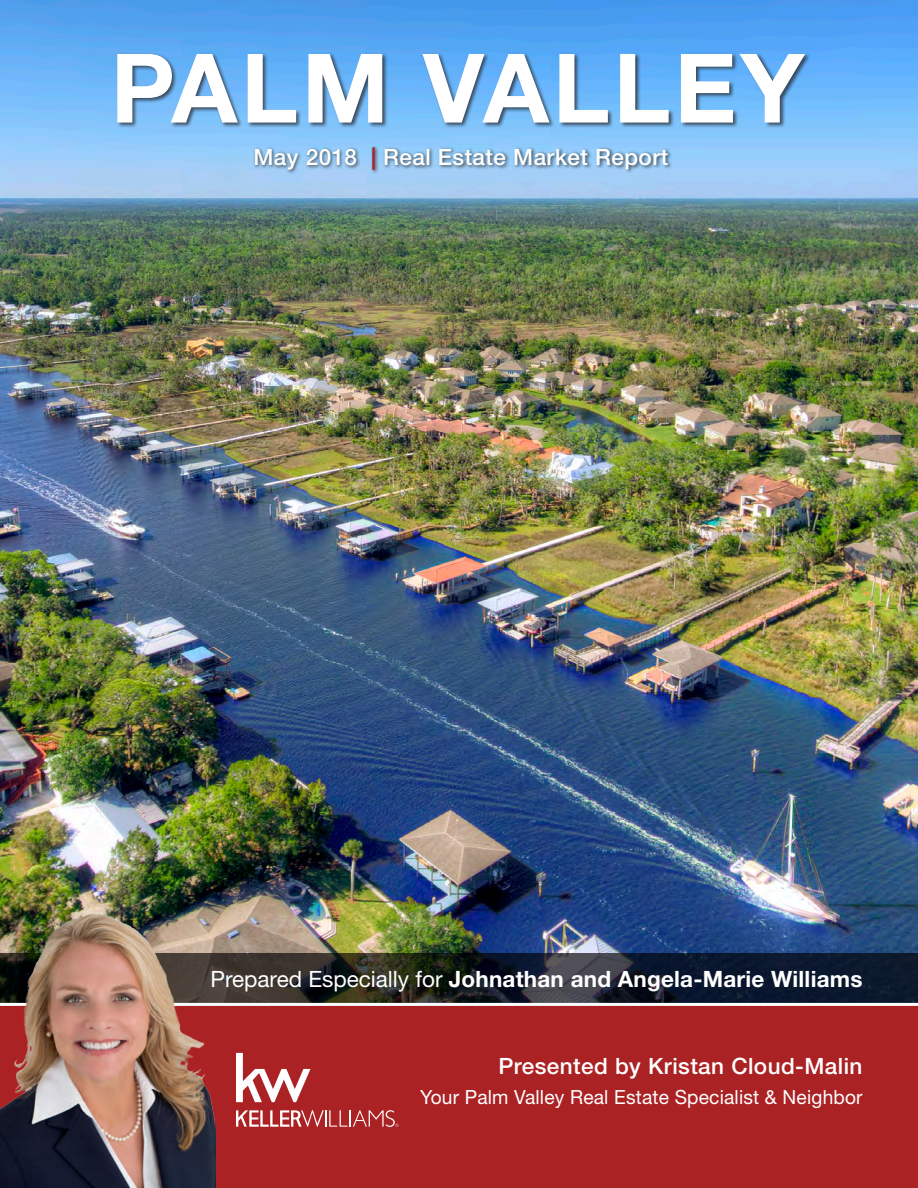
<style>
.page{position:relative;width:918px;height:1188px;background:#fff}
.page>*{position:absolute;margin:0;border:0;box-sizing:border-box;transform-origin:0 0}
.t1{font:700 96px "Helvetica Neue LT Std";letter-spacing:.04em;color:#fff}
.t2{font:500 22.5px "Helvetica Neue LT Std";letter-spacing:.02em;color:#fff}
.t3{font:700 22.5px "Helvetica Neue LT Std";letter-spacing:.01em;color:#fff}
.t4{font:19.5px "Helvetica Neue LT Std";letter-spacing:.01em;color:#fff}
.s1{font-weight:700;font-style:italic;color:#ab2224}
.s2{font-weight:400}
</style>
<div class="page">
<img style="left:0;top:0;width:918px;height:954px">
<svg style="left:215px;top:954px;width:703px;height:49px;background:#1e232b"></svg>
<div style="left:0;top:1004px;width:918px;height:184px;background:#ab2224"></div>
<div style="left:116px;top:52px;width:695px;height:76px;background:#231f20;opacity:.71"></div>
<div style="left:253px;top:145px;width:420px;height:29px;background:#231f20;opacity:.76"></div>
<svg style="left:236px;top:1110px;width:163px;height:17px"></svg>
<svg style="left:236px;top:1053px;width:75px;height:49px"></svg>
<hr style="left:0;top:1003px;width:918px;height:3px;background:#fff">
<img style="left:0;top:882px;width:215px;height:306px">
<p class="t1" style="left:111px;top:29px;width:695px">PALM VALLEY</p>
<p class="t2" style="left:254px;top:143px;width:416px">May 2018 <span class="s1">|</span> Real Estate Market Report</p>
<p class="t3" style="left:210px;top:965px;width:654px"><span class="s2">Prepared Especially for</span> Johnathan and Angela-Marie Williams</p>
<p class="t2" style="left:498px;top:1053px;width:366px">Presented by Kristan Cloud-Malin</p>
<p class="t4" style="left:420px;top:1086px;width:444px">Your Palm Valley Real Estate Specialist &amp; Neighbor</p>
</div>
